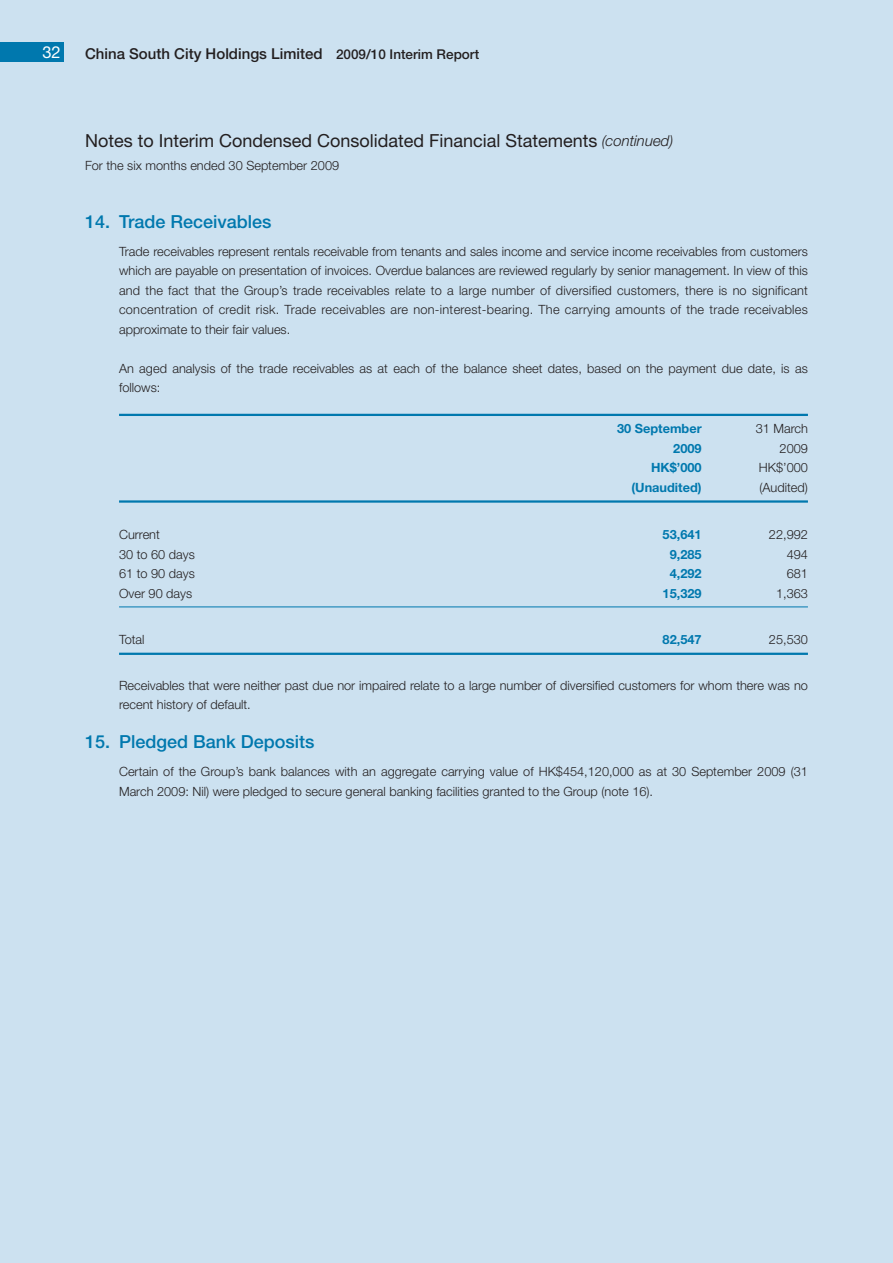
<style>
.page{position:relative;width:893px;height:1263px;background:#cce1f0}
.page>*{position:absolute;margin:0;border:0;box-sizing:border-box;transform-origin:0 0}
.t1{font:18px "Helvetica Neue LT Std";color:#231f20}
.t2{font:500 18px "Helvetica Neue LT Std";color:#0078ae}
.t3{font:16.5px "Helvetica Neue LT Std";color:#fff}
.t4{font:500 15px "Helvetica Neue LT Std";color:#231f20}
.t5{font:300 12.75px/19.5px "Helvetica Neue LT Std";color:#231f20}
.t6{font:700 12.75px/19.5px "Helvetica Neue LT Std";color:#0078ae;text-align:right}
.s1{font-size:13.5px}
.s2{font-weight:300;font-style:italic;font-size:15px}
</style>
<div class="page">
<div style="left:0;top:43px;width:64px;height:19px;background:#0078ae"></div>
<hr style="left:119px;top:414px;width:689px;height:2px;background:#0078ae">
<hr style="left:119px;top:500px;width:689px;height:3px;background:#0078ae">
<hr style="left:119px;top:606px;width:689px;height:1px;background:#0078ae">
<hr style="left:119px;top:653px;width:689px;height:2px;background:#0078ae">
<p class="t3" style="left:42px;top:46px;width:20px">32</p>
<p class="t4" style="left:85px;top:48px;width:396px">China South City Holdings Limited <span class="s1">2009/10 Interim Report</span></p>
<h1 class="t1" style="left:85px;top:134px;width:590px">Notes to Interim Condensed Consolidated Financial Statements <span class="s2">(continued)</span></h1>
<p class="t5" style="left:85px;top:157px;width:256px">For the six months ended 30 September 2009</p>
<h1 class="t2" style="left:85px;top:215px;width:188px">14. Trade Receivables</h1>
<p class="t5" style="left:119px;top:243px;width:690px;text-align:justify">Trade receivables represent rentals receivable from tenants and sales income and service income receivables from customers which are payable on presentation of invoices. Overdue balances are reviewed regularly by senior management. In view of this and the fact that the Group’s trade receivables relate to a large number of diversified customers, there is no significant concentration of credit risk. Trade receivables are non-interest-bearing. The carrying amounts of the trade receivables approximate to their fair values.</p>
<p class="t5" style="left:119px;top:360px;width:690px">An aged analysis of the trade receivables as at each of the balance sheet dates, based on the payment due date, is as follows:</p>
<p class="t6" style="left:617px;top:420px;width:86px">30 September<br>2009</p>
<p class="t5" style="left:756px;top:420px;width:54px;text-align:right">31 March<br>2009</p>
<p class="t6" style="left:651px;top:459px;width:52px">HK$’000</p>
<p class="t5" style="left:759px;top:459px;width:51px">HK$’000</p>
<p class="t6" style="left:631px;top:479px;width:72px">(Unaudited)</p>
<p class="t5" style="left:759px;top:479px;width:50px">(Audited)</p>
<p class="t5" style="left:119px;top:526px;width:42px">Current</p>
<p class="t6" style="left:663px;top:526px;width:40px">53,641</p>
<p class="t5" style="left:769px;top:526px;width:40px">22,992</p>
<p class="t5" style="left:119px;top:546px;width:77px">30 to 60 days</p>
<p class="t6" style="left:670px;top:546px;width:33px">9,285</p>
<p class="t5" style="left:787px;top:546px;width:23px">494</p>
<p class="t5" style="left:119px;top:565px;width:77px">61 to 90 days</p>
<p class="t6" style="left:670px;top:565px;width:33px">4,292</p>
<p class="t5" style="left:787px;top:565px;width:23px">681</p>
<p class="t5" style="left:119px;top:585px;width:75px">Over 90 days</p>
<p class="t6" style="left:663px;top:585px;width:40px">15,329</p>
<p class="t5" style="left:776px;top:585px;width:33px">1,363</p>
<p class="t5" style="left:119px;top:631px;width:27px">Total</p>
<p class="t6" style="left:663px;top:631px;width:40px">82,547</p>
<p class="t5" style="left:769px;top:631px;width:40px">25,530</p>
<p class="t5" style="left:119px;top:677px;width:690px">Receivables that were neither past due nor impaired relate to a large number of diversified customers for whom there was no recent history of default.</p>
<h1 class="t2" style="left:85px;top:735px;width:231px">15. Pledged Bank Deposits</h1>
<p class="t5" style="left:119px;top:763px;width:690px">Certain of the Group’s bank balances with an aggregate carrying value of HK$454,120,000 as at 30 September 2009 (31<br>March 2009: Nil) were pledged to secure general banking facilities granted to the Group (note 16).</p>
</div>
